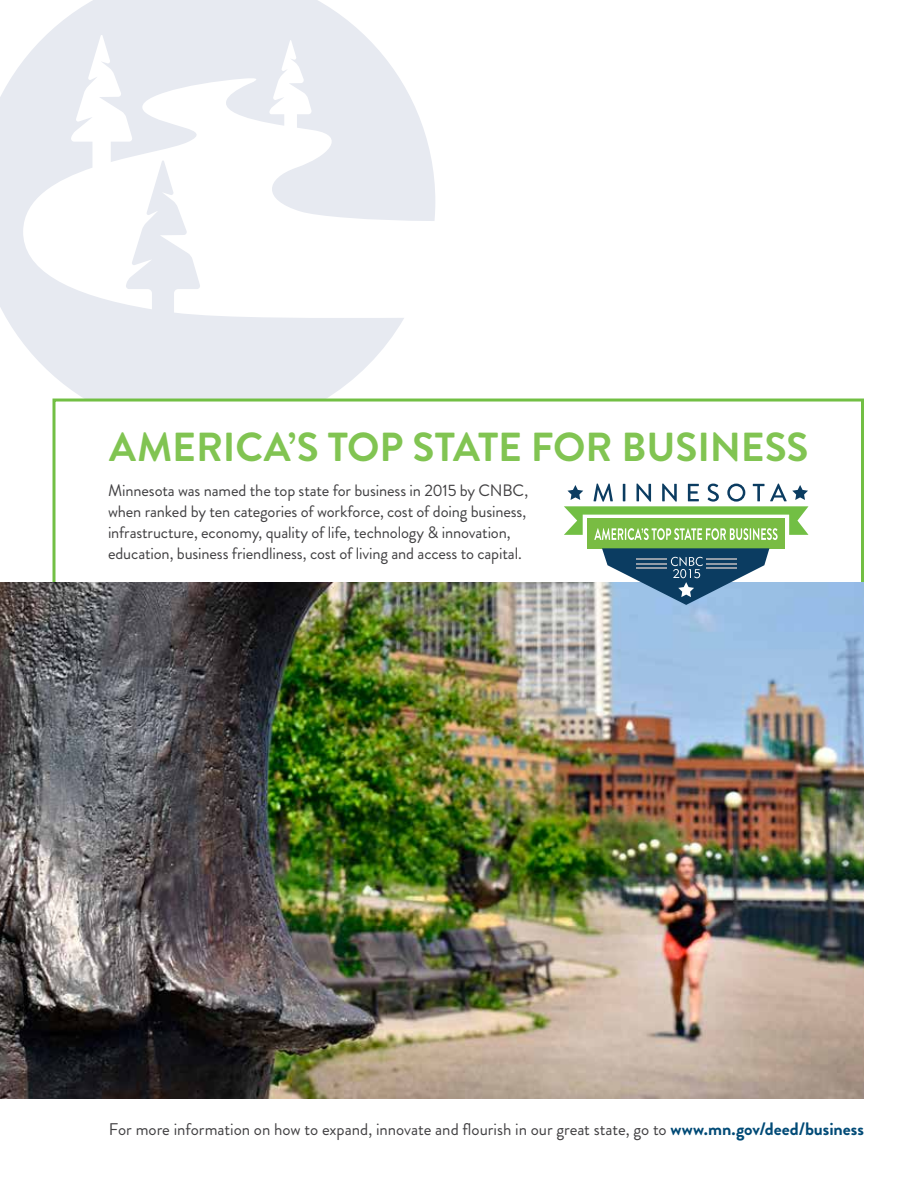
<style>
.page{position:relative;width:918px;height:1188px;background:#fff}
.page>*{position:absolute;margin:0;border:0;box-sizing:border-box;transform-origin:0 0}
.t1{font:700 40.5px "Brandon Grotesque";color:#81c452}
.t2{font:16.8px "Brandon Grotesque";color:#414042}
.t3{font:16.5px/21px "Brandon Grotesque";letter-spacing:-.01em;color:#414042}
.s1{font-weight:700;font-size:18px;color:#004a76}
</style>
<div class="page">
<svg style="left:0;top:0;width:435px;height:399px;fill:#e7eaf1"></svg>
<div style="left:52px;top:399px;width:812px;height:240px;background:#fff;border:3px solid #72bf44"></div>
<img style="left:0;top:582px;width:864px;height:516px">
<div style="left:587px;top:518px;width:198px;height:30px;background:#79bc43"></div>
<svg style="left:564px;top:484px;width:245px;height:56px"></svg>
<svg style="left:602px;top:548px;width:167px;height:57px;background:#577d9b"></svg>
<h1 class="t1" style="left:109px;top:418px;width:701px">AMERICA’S TOP STATE FOR BUSINESS</h1>
<p class="t3" style="left:108px;top:480px;width:422px">Minnesota was named the top state for business in 2015 by CNBC, when ranked by ten categories of workforce, cost of doing business, infrastructure, economy, quality of life, technology &amp; innovation, education, business friendliness, cost of living and access to capital.</p>
<p class="t2" style="left:109px;top:1118px;width:757px">For more information on how to expand, innovate and flourish in our great state, go to <span class="s1">www.mn.gov/deed/business</span></p>
</div>
